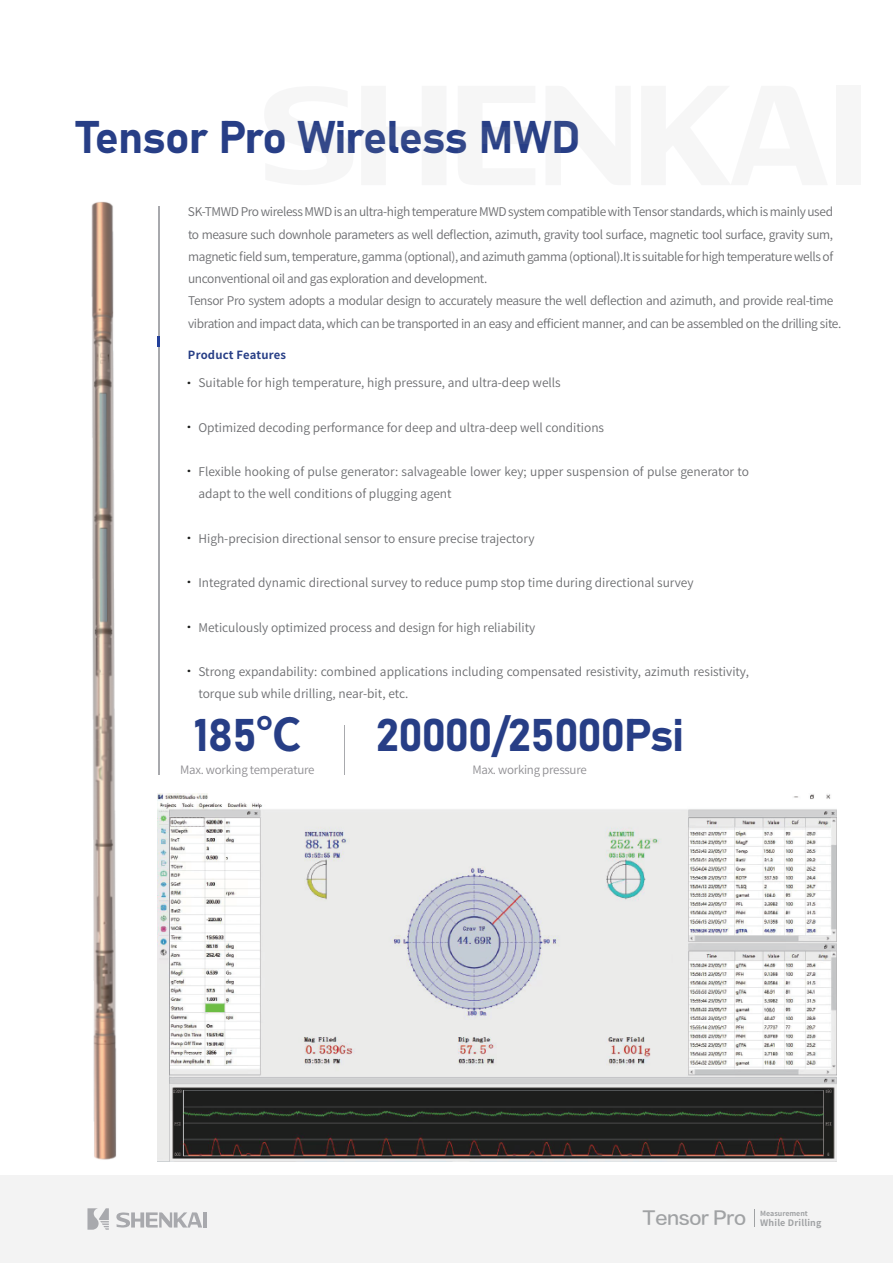
<style>
.page{position:relative;width:893px;height:1263px;background:#fff}
.page>*{position:absolute;margin:0;border:0;box-sizing:border-box;transform-origin:0 0}
.t1{font:45.15px "Bahnschrift";letter-spacing:-.02em;color:#273e86}
.t2{font:45.15px "Bahnschrift";letter-spacing:-.04em;color:#273e86}
.t3{font:12px/22.2px "Source Han Sans CN";letter-spacing:-.025em;color:#6c6d70}
.t4{font:12px/22.2px "Source Han Sans CN";color:#6c6d70}
.t5{font:11.55px "Source Han Sans CN";letter-spacing:-.02em;color:#8f8e92}
.t6{font:700 11.25px "Source Han Sans CN";letter-spacing:.02em;color:#273e86}
.t7{font:700 8.85px "Source Han Sans CN";letter-spacing:.02em;color:#a0a2a4}
.t8{font:700 7.05px "Source Han Sans CN";color:#a0a2a4}
.s1{font-family:"FZDBSJW GB1 0";font-size:11.25px;color:#1d1e1d}
.s2{font-family:"Source Han Sans CN";font-weight:700}
</style>
<div class="page">
<div style="left:0;top:1176px;width:893px;height:87px;background:#f3f3f3"></div>
<svg style="left:87px;top:1208px;width:22px;height:22px"></svg>
<hr style="left:203px;top:1212px;width:4px;height:15px;background:#a8a9ad">
<svg style="left:116px;top:1212px;width:86px;height:15px"></svg>
<div style="left:836px;top:86px;width:25px;height:99px;background:#f6f6f6"></div>
<img style="left:538px;top:794px;width:298px;height:367px">
<img style="left:91px;top:201px;width:447px;height:961px">
<h1 class="t1" style="left:77px;top:103px;width:506px">Tensor Pro Wireless MWD</h1>
<p class="t3" style="left:188px;top:201px;width:655px">SK-TMWD Pro wireless MWD is an ultra-high temperature MWD system compatible with Tensor standards, which is mainly used to measure such downhole parameters as well deflection, azimuth, gravity tool surface, magnetic tool surface, gravity sum, magnetic field sum, temperature, gamma (optional), and azimuth gamma (optional).It is suitable for high temperature wells of unconventional oil and gas exploration and development.<br>Tensor Pro system adopts a modular design to accurately measure the well deflection and azimuth, and provide real-time vibration and impact data, which can be transported in an easy and efficient manner, and can be assembled on the drilling site.</p>
<p class="t6" style="left:188px;top:349px;width:100px">Product Features</p>
<p class="t4" style="left:184px;top:372px;width:379px"><span class="s1">·</span> Suitable for high temperature, high pressure, and ultra-deep wells</p>
<p class="t4" style="left:184px;top:417px;width:422px"><span class="s1">·</span> Optimized decoding performance for deep and ultra-deep well conditions</p>
<p class="t4" style="left:198px;top:461px;width:552px;text-indent:-15px"><span class="s1">·</span> Flexible hooking of pulse generator: salvageable lower key; upper suspension of pulse generator to adapt to the well conditions of plugging agent</p>
<p class="t4" style="left:184px;top:528px;width:352px"><span class="s1">·</span> High-precision directional sensor to ensure precise trajectory</p>
<p class="t4" style="left:184px;top:572px;width:512px"><span class="s1">·</span> Integrated dynamic directional survey to reduce pump stop time during directional survey</p>
<p class="t4" style="left:184px;top:616px;width:353px"><span class="s1">·</span> Meticulously optimized process and design for high reliability</p>
<p class="t4" style="left:198px;top:661px;width:552px;text-indent:-15px"><span class="s1">·</span> Strong expandability: combined applications including compensated resistivity, azimuth resistivity, torque sub while drilling, near-bit, etc.</p>
<h1 class="t1" style="left:194px;top:701px;width:109px">185<span class="s2">℃</span></h1>
<p class="t5" style="left:180px;top:763px;width:136px">Max. working temperature</p>
<h1 class="t2" style="left:376px;top:701px;width:310px">20000/25000Psi</h1>
<p class="t5" style="left:472px;top:763px;width:116px">Max. working pressure</p>
<p class="t8" style="left:760px;top:1209px;width:49px">Measurement</p>
<p class="t7" style="left:643px;top:1218px;width:180px"><sup>Tensor</sup> <sup>Pro</sup> While Drilling</p>
</div>
